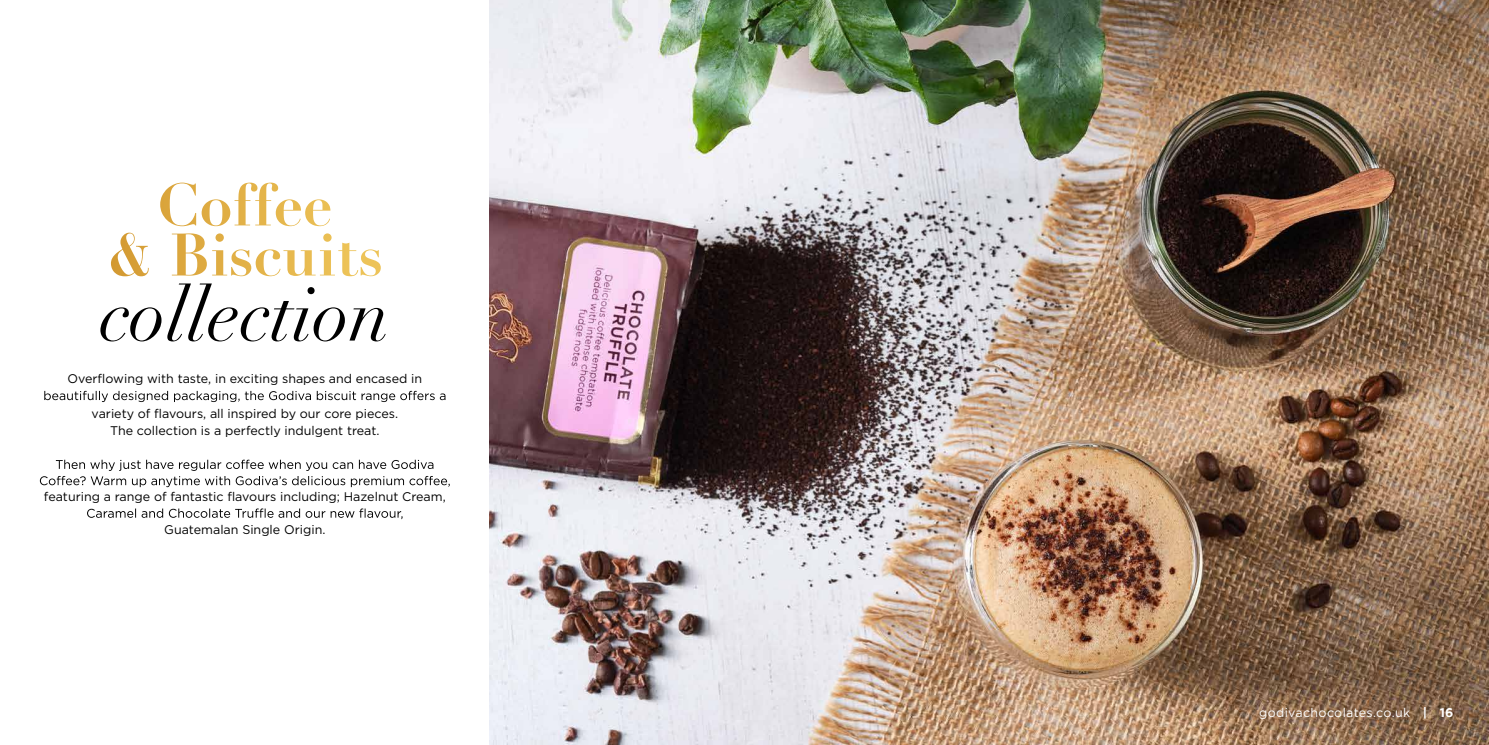
<style>
.page{position:relative;width:1489px;height:745px;background:#fff}
.page>*{position:absolute;margin:0;border:0;box-sizing:border-box;transform-origin:0 0}
.t1{font:italic 75px "Didot";color:#000}
.t2{font:12.5px/17.5px "Gotham";color:#000;text-align:center}
.t3{font:12.5px "Gotham";letter-spacing:.025em;color:#fff}
.s1{font-weight:700}
</style>
<div class="page">
<img style="left:489px;top:0;width:999px;height:744px">
<svg style="left:44px;top:390px;width:401px;height:12px"></svg>
<svg style="left:40px;top:459px;width:409px;height:28px"></svg>
<svg style="left:87px;top:508px;width:315px;height:11px"></svg>
<svg style="left:160px;top:182px;width:168px;height:44px"></svg>
<svg style="left:111px;top:232px;width:220px;height:44px"></svg>
<h1 class="t1" style="left:100px;top:268px;width:292px">collection</h1>
<p class="t2" style="left:68px;top:369px;width:356px">Overflowing with taste, in exciting shapes and encased in</p>
<p class="t2" style="left:92px;top:404px;width:308px">variety of flavours, all inspired by our core pieces.<br>The collection is a perfectly indulgent treat.</p>
<p class="t2" style="left:44px;top:487px;width:403px">featuring a range of fantastic flavours including; Hazelnut Cream,</p>
<p class="t2" style="left:164px;top:520px;width:163px">Guatemalan Single Origin.</p>
<p class="t3" style="left:1258px;top:703px;width:196px">godivachocolates.co.uk <span class="s1">| 16</span></p>
</div>
